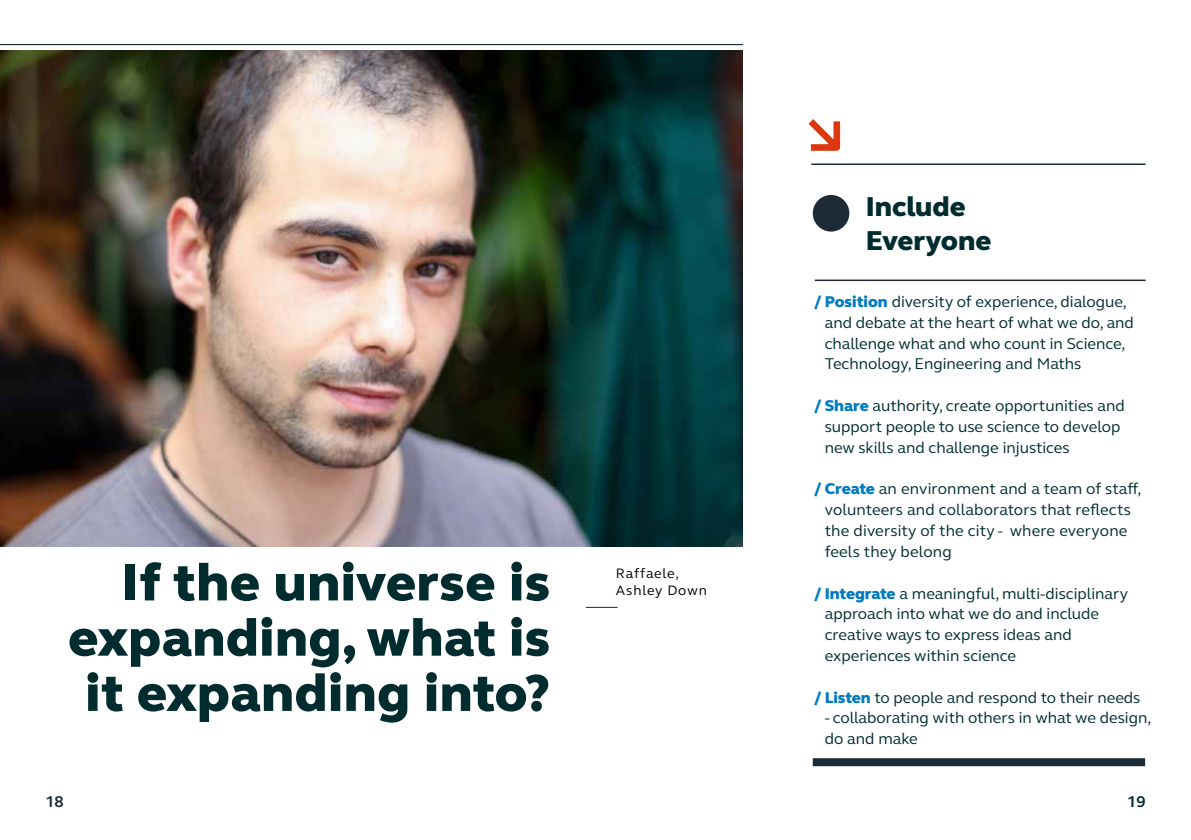
<style>
.page{position:relative;width:1191px;height:840px;background:#fff}
.page>*{position:absolute;margin:0;border:0;box-sizing:border-box;transform-origin:0 0}
.t1{font:800 53.4px/55.2px "FS Elliot Pro";letter-spacing:.01em;color:#002c2f;text-align:right}
.t2{font:800 28px/33.6px "FS Elliot Pro";color:#002c2f}
.t3{font:16px/20.8px "FS Elliot Pro";color:#002c2f}
.t4{font:700 16px "FS Elliot Pro";color:#1d2b36}
.t5{font:700 16px "FS Elliot Pro";color:#002c2f}
.t6{font:14px/16.8px "FS Elliot Pro";letter-spacing:.06em;color:#000}
.s1{font-weight:800;color:#007bc2}
</style>
<div class="page">
<hr style="left:0;top:44px;width:743px;height:1px;background:#1d2b36">
<img style="left:0;top:50px;width:743px;height:496px">
<svg style="left:812px;top:758px;width:333px;height:7px;background:#24313c"></svg>
<hr style="left:586px;top:606px;width:31px;height:1px;background:#1d2b36">
<svg style="left:808px;top:119px;width:33px;height:32px"></svg>
<hr style="left:811px;top:163px;width:334px;height:2px;background:#1d2b36">
<hr style="left:814px;top:279px;width:331px;height:2px;background:#1d2b36">
<div style="left:812px;top:195px;width:37px;height:36px;background:#1d2b36;border-radius:50%"></div>
<h1 class="t1" style="left:68px;top:554px;width:483px">If the universe is expanding, what is it expanding into?</h1>
<p class="t4" style="left:45px;top:790px;width:20px">18</p>
<p class="t6" style="left:616px;top:564px;width:93px">Raffaele,<br>Ashley Down</p>
<h2 class="t2" style="left:866px;top:189px;width:127px">Include<br>Everyone</h2>
<p class="t3" style="left:824px;top:290px;width:311px;text-indent:-10px"><span class="s1">/ Position</span> diversity of experience, dialogue, and debate at the heart of what we do, and challenge what and who count in Science, Technology, Engineering and Maths</p>
<p class="t3" style="left:824px;top:394px;width:302px;text-indent:-10px"><span class="s1">/ Share</span> authority, create opportunities and support people to use science to develop new skills and challenge injustices</p>
<p class="t3" style="left:824px;top:478px;width:318px;text-indent:-10px"><span class="s1">/ Create</span> an environment and a team of staff, volunteers and collaborators that reflects the diversity of the city - where everyone feels they belong</p>
<p class="t3" style="left:824px;top:582px;width:305px;text-indent:-10px"><span class="s1">/ Integrate</span> a meaningful, multi-disciplinary approach into what we do and include creative ways to express ideas and experiences within science</p>
<p class="t3" style="left:814px;top:686px;width:327px"><span class="s1">/ Listen</span> to people and respond to their needs</p>
<p class="t3" style="left:824px;top:706px;width:328px">- collaborating with others in what we design, do and make</p>
<p class="t5" style="left:1127px;top:790px;width:20px">19</p>
</div>
